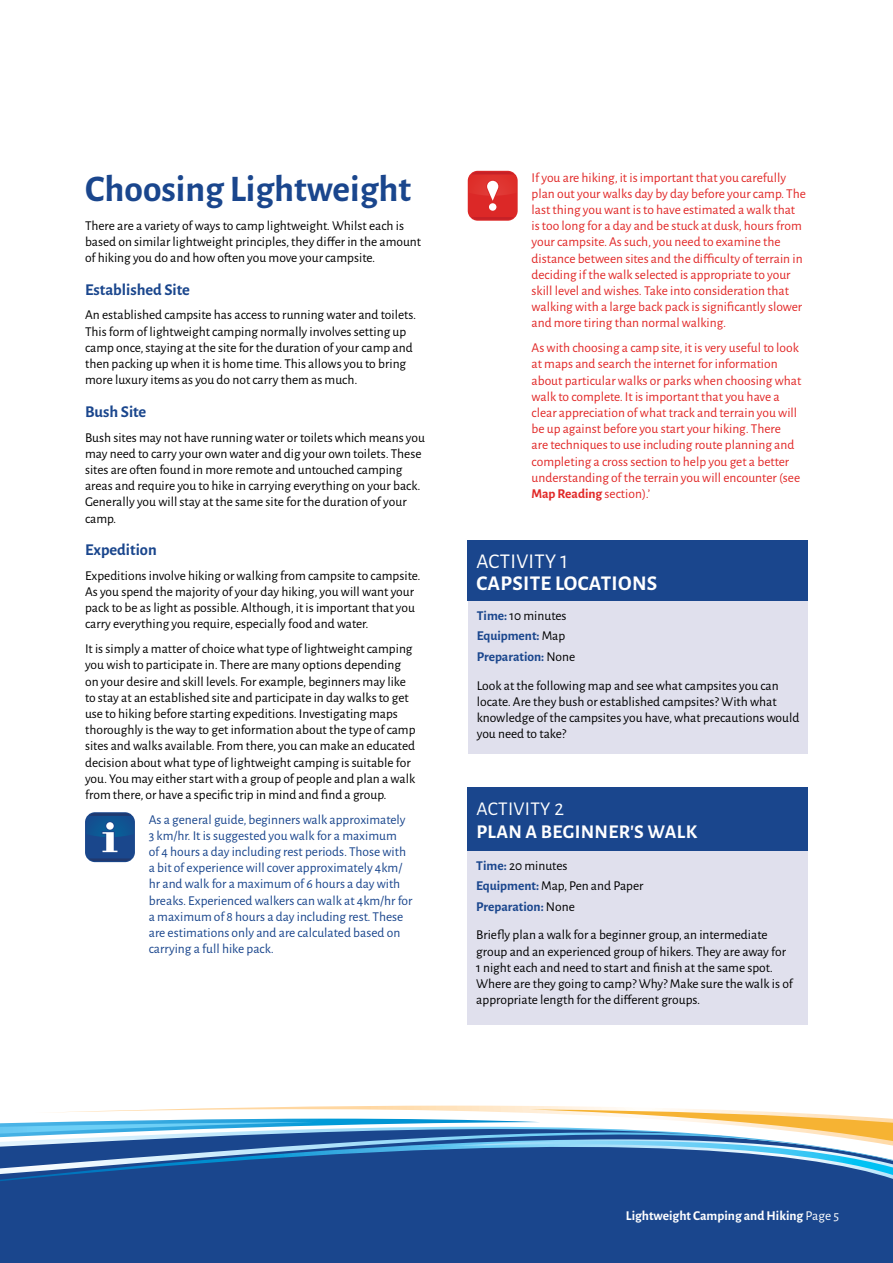
<style>
.page{position:relative;width:893px;height:1263px;background:#fff}
.page>*{position:absolute;margin:0;border:0;box-sizing:border-box;transform-origin:0 0}
.t1{font:700 37.5px "Alegreya Sans";color:#1a468d}
.t2{font:700 21px "Alegreya Sans";letter-spacing:.015em;color:#fff}
.t3{font:21px "Alegreya Sans";letter-spacing:.015em;color:#fff}
.t4{font:700 19.5px "Alegreya Sans";letter-spacing:.015em;color:#fff}
.t5{font:19.5px "Alegreya Sans";letter-spacing:.015em;color:#fff}
.t6{font:700 16.5px "Alegreya Sans";color:#1a468d}
.t7{font:13.5px/16.2px "Alegreya Sans";color:#000}
.t8{font:13.5px/16.2px "Alegreya Sans";color:#e12827}
.t9{font:13.5px/16.2px "Alegreya Sans";color:#1a468d}
.t10{font:700 13.5px/20.4px "Alegreya Sans";color:#1a468d}
.t11{font:700 13.5px "Alegreya Sans";color:#fff}
.s1{font-weight:700}
.s2{font-weight:400;color:#000}
.s3{font-weight:700;color:#1a468d}
.s4{font-weight:400}
</style>
<div class="page">
<div style="left:0;top:1208px;width:530px;height:55px;background:#1a468d"></div>
<div style="left:0;top:1181px;width:530px;height:27px;background:#1a468d"></div>
<div style="left:0;top:1175px;width:530px;height:6px;background:#1a468d"></div>
<div style="left:530px;top:1175px;width:363px;height:88px;background:#1a468d"></div>
<svg style="left:0;top:1105px;width:893px;height:70px"></svg>
<div style="left:468px;top:850px;width:340px;height:174px;background:#e0e0ed"></div>
<div style="left:468px;top:787px;width:340px;height:63px;background:#1a468d"></div>
<div style="left:468px;top:601px;width:340px;height:153px;background:#e0e0ed"></div>
<div style="left:468px;top:540px;width:340px;height:61px;background:#1a468d"></div>
<svg style="left:85px;top:812px;width:50px;height:50px"></svg>
<svg style="left:86px;top:813px;width:48px;height:48px;background:#2f5e97"></svg>
<svg style="left:468px;top:171px;width:50px;height:50px"></svg>
<svg style="left:469px;top:172px;width:48px;height:48px;background:#de3f3d"></svg>
<h1 class="t1" style="left:85px;top:161px;width:327px">Choosing Lightweight</h1>
<p class="t7" style="left:85px;top:217px;width:338px">There are a variety of ways to camp lightweight. Whilst each is based on similar lightweight principles, they differ in the amount of hiking you do and how often you move your campsite.</p>
<p class="t6" style="left:85px;top:277px;width:106px">Established Site</p>
<p class="t7" style="left:85px;top:306px;width:333px">An established campsite has access to running water and toilets.<br>This form of lightweight camping normally involves setting up camp once, staying at the site for the duration of your camp and then packing up when it is home time. This allows you to bring more luxury items as you do not carry them as much.</p>
<p class="t6" style="left:85px;top:399px;width:63px">Bush Site</p>
<p class="t7" style="left:85px;top:428px;width:341px">Bush sites may not have running water or toilets which means you may need to carry your own water and dig your own toilets. These sites are often found in more remote and untouched camping areas and require you to hike in carrying everything on your back.<br>Generally you will stay at the same site for the duration of your camp.</p>
<p class="t6" style="left:85px;top:538px;width:73px">Expedition</p>
<p class="t7" style="left:85px;top:567px;width:337px">Expeditions involve hiking or walking from campsite to campsite.<br>As you spend the majority of your day hiking, you will want your pack to be as light as possible. Although, it is important that you carry everything you require, especially food and water.</p>
<p class="t7" style="left:85px;top:640px;width:332px">It is simply a matter of choice what type of lightweight camping you wish to participate in. There are many options depending on your desire and skill levels. For example, beginners may like to stay at an established site and participate in day walks to get use to hiking before starting expeditions. Investigating maps thoroughly is the way to get information about the type of camp sites and walks available. From there, you can make an educated decision about what type of lightweight camping is suitable for you. You may either start with a group of people and plan a walk from there, or have a specific trip in mind and find a group.</p>
<p class="t9" style="left:149px;top:810px;width:265px">As a general guide, beginners walk approximately 3 km/hr. It is suggested you walk for a maximum<br>of 4 hours a day including rest periods. Those with a bit of experience will cover approximately 4km/ hr and walk for a maximum of 6 hours a day with breaks. Experienced walkers can walk at 4km/hr for a maximum of 8 hours a day including rest. These are estimations only and are calculated based on carrying a full hike pack.</p>
<p class="t8" style="left:531px;top:169px;width:276px">If you are hiking, it is important that you carefully plan out your walks day by day before your camp. The last thing you want is to have estimated a walk that is too long for a day and be stuck at dusk, hours from your campsite. As such, you need to examine the distance between sites and the difficulty of terrain in deciding if the walk selected is appropriate to your skill level and wishes. Take into consideration that walking with a large back pack is significantly slower and more tiring than normal walking.</p>
<p class="t8" style="left:531px;top:339px;width:271px">As with choosing a camp site, it is very useful to look at maps and search the internet for information about particular walks or parks when choosing what walk to complete. It is important that you have a clear appreciation of what track and terrain you will be up against before you start your hiking. There<br>are techniques to use including route planning and completing a cross section to help you get a better understanding of the terrain you will encounter (see <span class="s1">Map Reading</span> section).’</p>
<h2 class="t3" style="left:476px;top:546px;width:93px">ACTIVITY 1</h2>
<h2 class="t2" style="left:476px;top:568px;width:182px">CAPSITE LOCATIONS</h2>
<p class="t10" style="left:477px;top:604px;width:100px">Time: <span class="s2">10 minutes<br></span>Equipment: <span class="s2">Map<br></span>Preparation: <span class="s2">None</span></p>
<p class="t7" style="left:477px;top:677px;width:324px">Look at the following map and see what campsites you can locate. Are they bush or established campsites? With what knowledge of the campsites you have, what precautions would you need to take?</p>
<h3 class="t5" style="left:476px;top:795px;width:89px">ACTIVITY 2</h3>
<h3 class="t4" style="left:476px;top:817px;width:222px">PLAN A BEGINNER’S WALK</h3>
<p class="t7" style="left:476px;top:854px;width:169px;line-height:20.4px"><span class="s3">Time:</span> 20 minutes<br><span class="s3">Equipment:</span> Map, Pen and Paper<br><span class="s3">Preparation:</span> None</p>
<p class="t7" style="left:476px;top:926px;width:318px">Briefly plan a walk for a beginner group, an intermediate group and an experienced group of hikers. They are away for 1 night each and need to start and finish at the same spot.<br>Where are they going to camp? Why? Make sure the walk is of appropriate length for the different groups.</p>
<p class="t11" style="left:626px;top:1205px;width:215px">Lightweight Camping and Hiking <span class="s4">Page 5</span></p>
</div>
